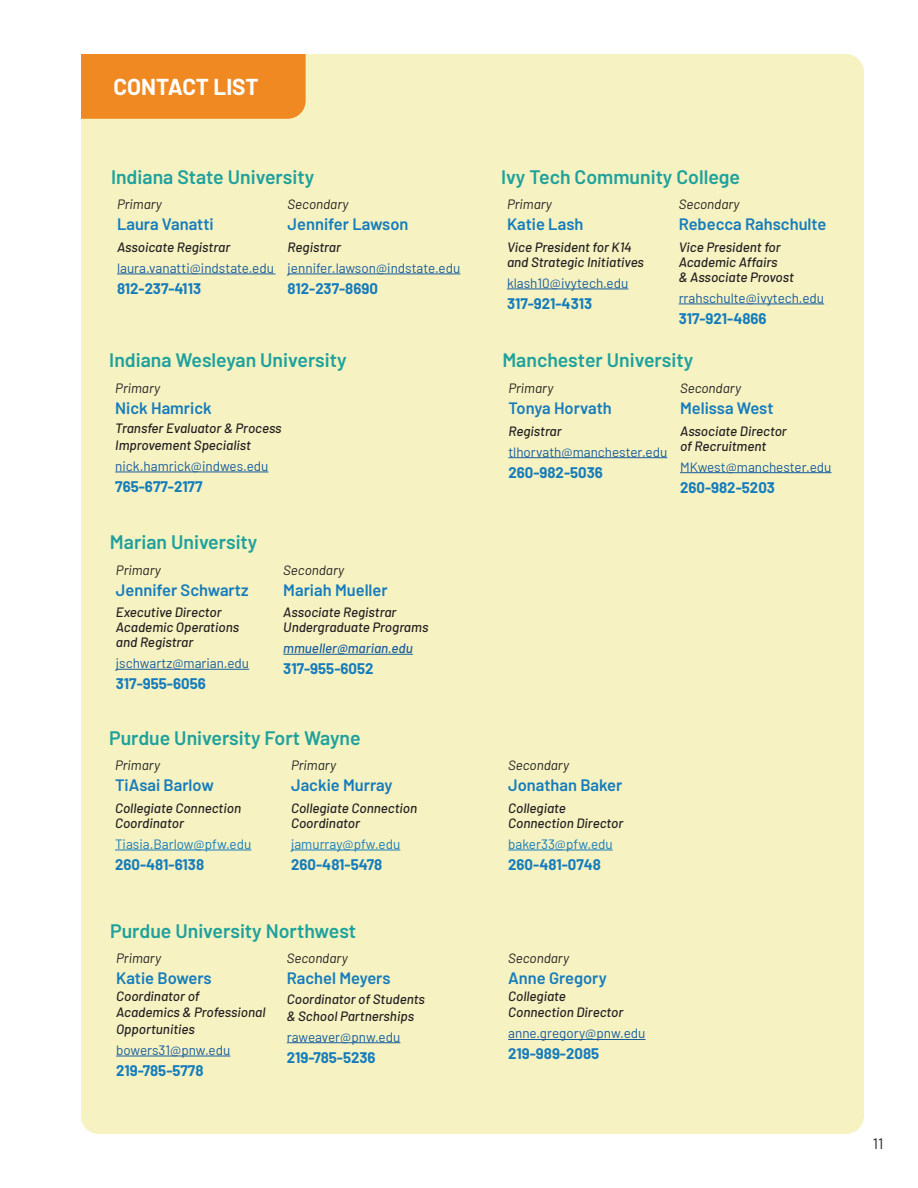
<style>
.page{position:relative;width:918px;height:1188px;background:#fff}
.page>*{position:absolute;margin:0;border:0;box-sizing:border-box;transform-origin:0 0}
.subhead{font:700 22.5px "Barlow";color:#fff}
.Body{font:600 19.5px "Barlow";color:#1ea19c}
.Body-2{font:600 16.5px "Barlow";color:#157cbc}
.Body-3{font:700 15px "Barlow";color:#157cbc}
.t1{font:15px "Barlow";color:#231f20}
.job_ittle{font:italic 500 13.5px/15px "Barlow";color:#231f20}
.Body-4{font:13.5px "Barlow";color:#175d9e}
.Body-5{font:italic 500 13.5px/16.5px "Barlow";color:#231f20}
.Body-6{font:italic 13.5px "Barlow";color:#231f20}
.Body-7{font:13.5px "Barlow";color:#157cbc}
.job_ittle-2{font:italic 500 13.5px "Barlow";color:#175d9e}
</style>
<div class="page">
<div style="left:81px;top:54px;width:783px;height:1080px;background:#f6f2c2"></div>
<hr style="left:115px;top:472px;width:153px;height:1px;background:#175d9e">
<hr style="left:508px;top:457px;width:159px;height:1px;background:#175d9e">
<hr style="left:680px;top:472px;width:152px;height:1px;background:#175d9e">
<hr style="left:116px;top:669px;width:133px;height:1px;background:#175d9e">
<hr style="left:283px;top:654px;width:130px;height:1px;background:#175d9e">
<hr style="left:507px;top:289px;width:121px;height:1px;background:#175d9e">
<hr style="left:679px;top:304px;width:145px;height:1px;background:#175d9e">
<hr style="left:115px;top:850px;width:136px;height:1px;background:#157cbc">
<hr style="left:291px;top:850px;width:109px;height:1px;background:#157cbc">
<hr style="left:508px;top:850px;width:105px;height:1px;background:#157cbc">
<div style="left:81px;top:54px;width:225px;height:65px;background:#f08921"></div>
<hr style="left:116px;top:1056px;width:114px;height:1px;background:#175d9e">
<hr style="left:287px;top:1042px;width:113px;height:1px;background:#175d9e">
<hr style="left:508px;top:1039px;width:137px;height:1px;background:#175d9e">
<hr style="left:117px;top:274px;width:157px;height:1px;background:#175d9e">
<hr style="left:288px;top:274px;width:172px;height:1px;background:#175d9e">
<p class="subhead" style="left:113px;top:71px;width:147px">CONTACT LIST</p>
<p class="Body" style="left:111px;top:162px;width:205px">Indiana State University</p>
<p class="Body-6" style="left:117px;top:195px;width:47px">Primary</p>
<p class="Body-2" style="left:117px;top:212px;width:98px">Laura Vanatti</p>
<p class="job_ittle" style="left:117px;top:238px;width:115px">Assoicate Registrar</p>
<p class="Body-4" style="left:117px;top:258px;width:159px">laura.vanatti@indstate.edu</p>
<p class="Body-3" style="left:117px;top:277px;width:86px">812-237-4113</p>
<p class="Body-6" style="left:288px;top:195px;width:62px">Secondary</p>
<p class="Body-2" style="left:288px;top:212px;width:122px">Jennifer Lawson</p>
<p class="job_ittle" style="left:288px;top:238px;width:55px">Registrar</p>
<p class="Body-4" style="left:288px;top:258px;width:174px">jennifer.lawson@indstate.edu</p>
<p class="Body-3" style="left:288px;top:277px;width:92px">812-237-8690</p>
<p class="Body" style="left:109px;top:346px;width:239px">Indiana Wesleyan University</p>
<p class="Body-6" style="left:115px;top:378px;width:47px">Primary</p>
<p class="Body-2" style="left:115px;top:396px;width:98px">Nick Hamrick</p>
<p class="Body-5" style="left:115px;top:419px;width:168px">Transfer Evaluator &amp; Process<br>Improvement Specialist</p>
<p class="Body-4" style="left:115px;top:456px;width:155px">nick.hamrick@indwes.edu</p>
<p class="Body-3" style="left:115px;top:475px;width:89px">765-677-2177</p>
<p class="Body" style="left:110px;top:528px;width:149px">Marian University</p>
<p class="Body-6" style="left:116px;top:560px;width:47px">Primary</p>
<p class="Body-2" style="left:116px;top:577px;width:134px">Jennifer Schwartz</p>
<p class="job_ittle" style="left:116px;top:604px;width:125px">Executive Director<br>Academic Operations and Registrar</p>
<p class="Body-4" style="left:116px;top:654px;width:135px">jschwartz@marian.edu</p>
<p class="Body-3" style="left:116px;top:673px;width:91px">317-955-6056</p>
<p class="Body-6" style="left:283px;top:560px;width:62px">Secondary</p>
<p class="Body-2" style="left:283px;top:577px;width:106px">Mariah Mueller</p>
<p class="job_ittle" style="left:283px;top:604px;width:147px">Associate Registrar<br>Undergraduate Programs</p>
<p class="job_ittle-2" style="left:283px;top:639px;width:131px">mmueller@marian.edu</p>
<p class="Body-3" style="left:283px;top:658px;width:92px">317-955-6052</p>
<p class="Body" style="left:109px;top:723px;width:253px">Purdue University Fort Wayne</p>
<p class="Body-6" style="left:115px;top:756px;width:47px">Primary</p>
<p class="Body-2" style="left:115px;top:773px;width:100px">TiAsai Barlow</p>
<p class="job_ittle" style="left:115px;top:800px;width:128px">Collegiate Connection<br>Coordinator</p>
<p class="Body-7" style="left:115px;top:834px;width:138px">Tiasia.Barlow@pfw.edu</p>
<p class="Body-3" style="left:115px;top:853px;width:91px">260-481-6138</p>
<p class="Body-6" style="left:291px;top:756px;width:47px">Primary</p>
<p class="Body-2" style="left:291px;top:773px;width:103px">Jackie Murray</p>
<p class="job_ittle" style="left:291px;top:800px;width:128px">Collegiate Connection<br>Coordinator</p>
<p class="Body-7" style="left:291px;top:834px;width:111px">jamurray@pfw.edu</p>
<p class="Body-3" style="left:291px;top:853px;width:93px">260-481-5478</p>
<p class="Body" style="left:110px;top:917px;width:248px">Purdue University Northwest</p>
<p class="Body-6" style="left:116px;top:949px;width:47px">Primary</p>
<p class="Body-2" style="left:116px;top:966px;width:97px">Katie Bowers</p>
<p class="Body-5" style="left:116px;top:987px;width:151px">Coordinator of<br>Academics &amp; Professional<br>Opportunities</p>
<p class="Body-4" style="left:116px;top:1040px;width:116px">bowers31@pnw.edu</p>
<p class="Body-3" style="left:116px;top:1059px;width:89px">219-785-5778</p>
<p class="Body-6" style="left:287px;top:949px;width:62px">Secondary</p>
<p class="Body-2" style="left:287px;top:966px;width:105px">Rachel Meyers</p>
<p class="Body-5" style="left:287px;top:990px;width:140px">Coordinator of Students &amp; School Partnerships</p>
<p class="Body-4" style="left:287px;top:1027px;width:115px">raweaver@pnw.edu</p>
<p class="Body-3" style="left:287px;top:1046px;width:90px">219-785-5236</p>
<p class="Body" style="left:501px;top:162px;width:241px">Ivy Tech Community College</p>
<p class="Body-6" style="left:507px;top:195px;width:47px">Primary</p>
<p class="Body-2" style="left:507px;top:212px;width:78px">Katie Lash</p>
<p class="job_ittle" style="left:507px;top:238px;width:138px">Vice President for K14 and Strategic Initiatives</p>
<p class="Body-4" style="left:507px;top:273px;width:123px">klash10@ivytech.edu</p>
<p class="Body-3" style="left:507px;top:292px;width:87px">317-921-4313</p>
<p class="Body-6" style="left:679px;top:195px;width:62px">Secondary</p>
<p class="Body-2" style="left:679px;top:212px;width:149px">Rebecca Rahschulte</p>
<p class="job_ittle" style="left:679px;top:238px;width:117px">Vice President for<br>Academic Affairs<br>&amp; Associate Provost</p>
<p class="Body-4" style="left:679px;top:288px;width:147px">rrahschulte@ivytech.edu</p>
<p class="Body-3" style="left:679px;top:307px;width:89px">317-921-4866</p>
<p class="Body" style="left:502px;top:346px;width:192px">Manchester University</p>
<p class="Body-6" style="left:508px;top:378px;width:47px">Primary</p>
<p class="Body-2" style="left:508px;top:396px;width:105px">Tonya Horvath</p>
<p class="job_ittle" style="left:508px;top:422px;width:55px">Registrar</p>
<p class="Body-4" style="left:508px;top:442px;width:160px">tlhorvath@manchester.edu</p>
<p class="Body-3" style="left:508px;top:461px;width:96px">260-982-5036</p>
<p class="Body-6" style="left:680px;top:378px;width:62px">Secondary</p>
<p class="Body-2" style="left:680px;top:396px;width:95px">Melissa West</p>
<p class="job_ittle" style="left:680px;top:422px;width:108px">Associate Director of Recruitment</p>
<p class="Body-4" style="left:680px;top:457px;width:153px">MKwest@manchester.edu</p>
<p class="Body-3" style="left:680px;top:476px;width:96px">260-982-5203</p>
<p class="Body-6" style="left:508px;top:756px;width:62px">Secondary</p>
<p class="Body-2" style="left:508px;top:773px;width:116px">Jonathan Baker</p>
<p class="job_ittle" style="left:508px;top:800px;width:117px">Collegiate<br>Connection Director</p>
<p class="Body-7" style="left:508px;top:834px;width:106px">baker33@pfw.edu</p>
<p class="Body-3" style="left:508px;top:853px;width:94px">260-481-0748</p>
<p class="Body-6" style="left:508px;top:949px;width:62px">Secondary</p>
<p class="Body-2" style="left:508px;top:966px;width:100px">Anne Gregory</p>
<p class="Body-5" style="left:508px;top:987px;width:117px">Collegiate<br>Connection Director</p>
<p class="Body-4" style="left:508px;top:1024px;width:139px">anne.gregory@pnw.edu</p>
<p class="Body-3" style="left:508px;top:1043px;width:93px">219-989-2085</p>
<p class="t1" style="left:873px;top:1133px;width:12px">11</p>
</div>
